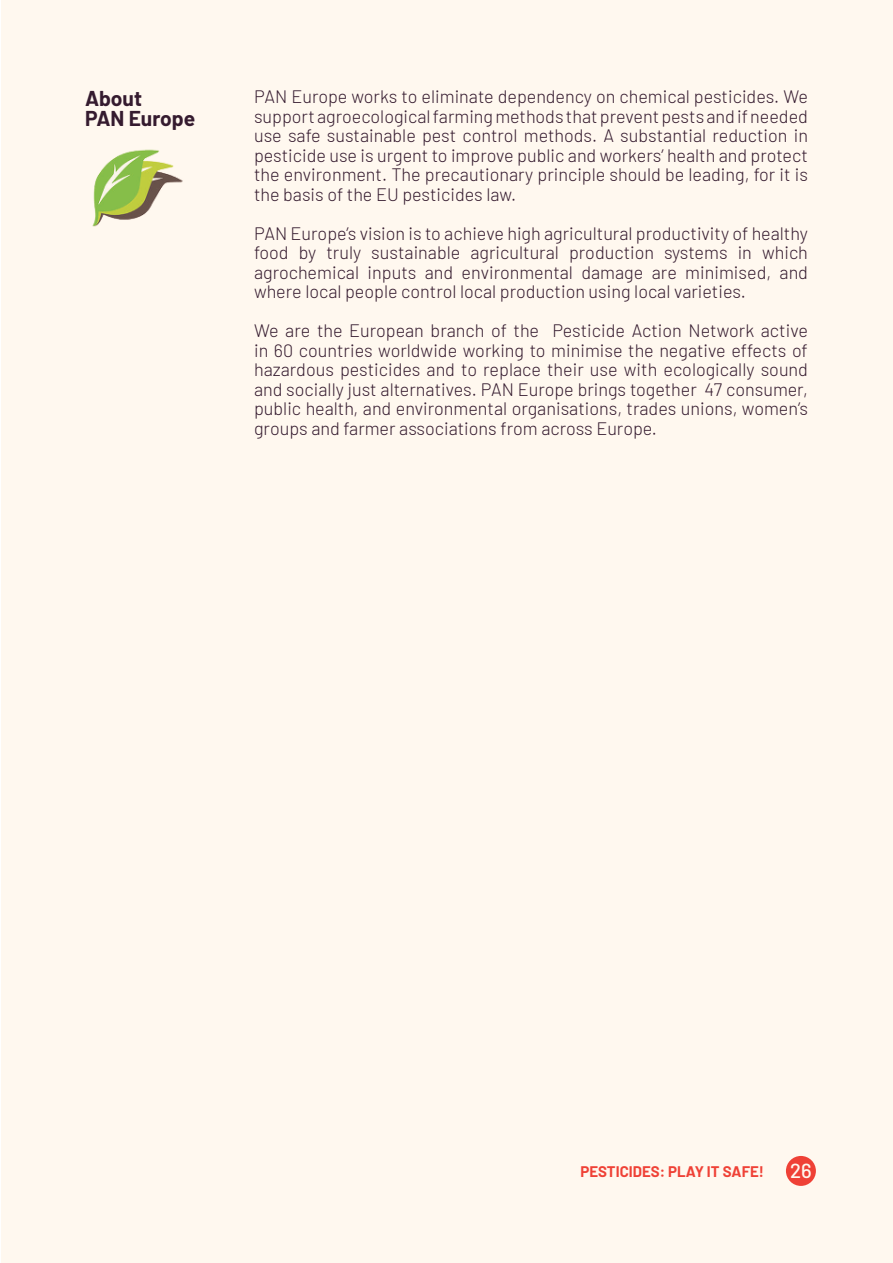
<style>
.page{position:relative;width:893px;height:1263px;background:#fff}
.page>*{position:absolute;margin:0;border:0;box-sizing:border-box;transform-origin:0 0}
.t1{font:700 21px/19.5px "Barlow";color:#351b2f}
.t2{font:500 20.25px "Barlow";color:#fff8ef}
.t3{font:300 18px/19.5px "Barlow";color:#351b2f;text-align:justify}
.t4{font:700 15px "Barlow";color:#ef4136}
</style>
<div class="page">
<div style="left:1px;top:0;width:891px;height:1263px;background:#fff8ef"></div>
<div style="left:786px;top:1156px;width:30px;height:30px;background:#ef4136;border-radius:50%"></div>
<img style="left:92px;top:149px;width:91px;height:78px">
<svg style="left:156px;top:182px;width:27px;height:45px"></svg>
<p class="t1" style="left:85px;top:87px;width:112px">About<br>PAN Europe</p>
<p class="t3" style="left:254px;top:85px;width:555px">PAN Europe works to eliminate dependency on chemical pesticides. We support agroecological farming methods that prevent pests and if needed use safe sustainable pest control methods. A substantial reduction in pesticide use is urgent to improve public and workers’ health and protect the environment. The precautionary principle should be leading, for it is the basis of the EU pesticides law.</p>
<p class="t3" style="left:254px;top:222px;width:555px">PAN Europe’s vision is to achieve high agricultural productivity of healthy food by truly sustainable agricultural production systems in which agrochemical inputs and environmental damage are minimised, and where local people control local production using local varieties.</p>
<p class="t3" style="left:254px;top:319px;width:555px">We are the European branch of the Pesticide Action Network active in 60 countries worldwide working to minimise the negative effects of hazardous pesticides and to replace their use with ecologically sound and socially just alternatives. PAN Europe brings together 47 consumer, public health, and environmental organisations, trades unions, women’s groups and farmer associations from across Europe.</p>
<p class="t4" style="left:580px;top:1161px;width:185px">PESTICIDES: PLAY IT SAFE!</p>
<p class="t2" style="left:790px;top:1156px;width:23px">26</p>
</div>
